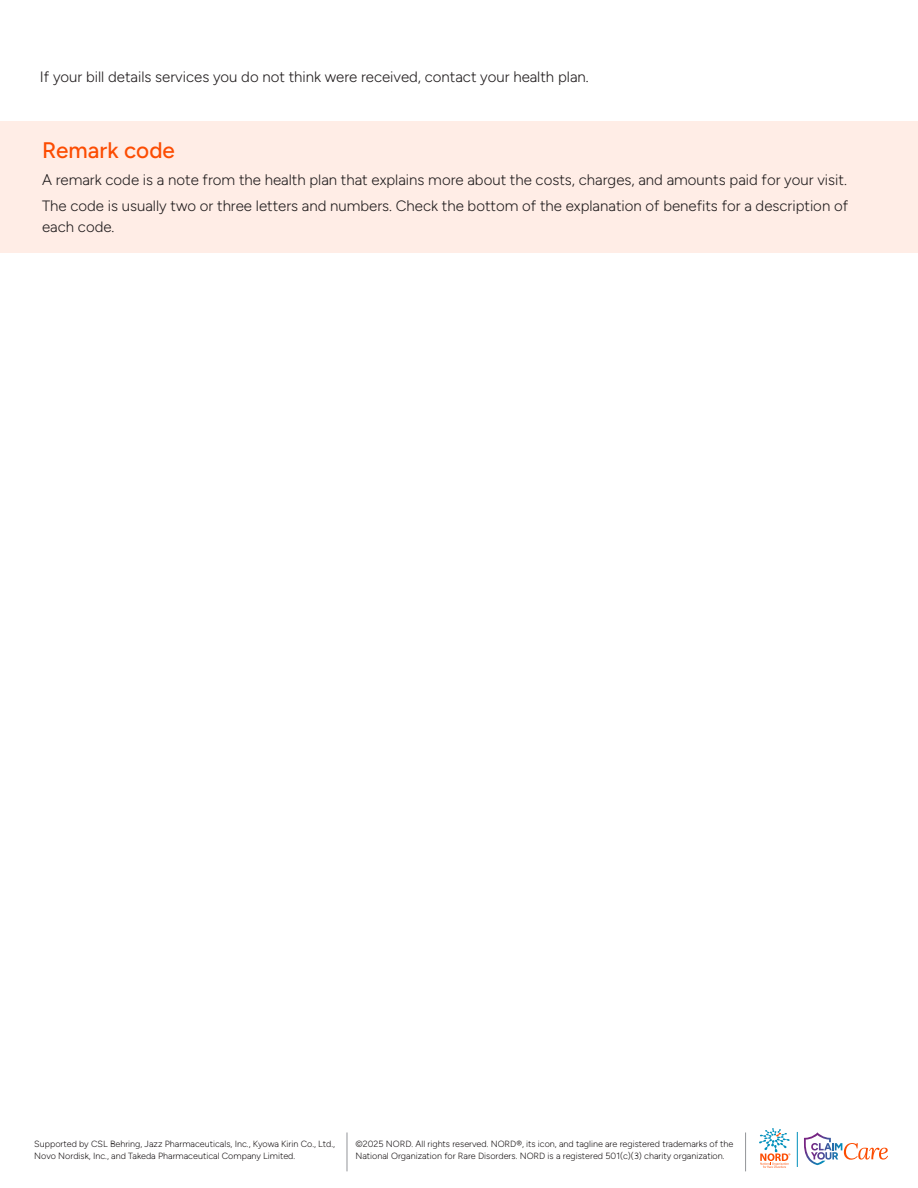
<style>
.page{position:relative;width:918px;height:1188px;background:#fff}
.page>*{position:absolute;margin:0;border:0;box-sizing:border-box;transform-origin:0 0}
.t1{font:500 22.5px "Figtree";color:#fc4c02}
.t2{font:300 15px/21px "Figtree";color:#231f20}
.t3{font:300 9px/12px "Figtree";color:#231f20}
</style>
<div class="page">
<div style="left:0;top:122px;width:918px;height:131px;background:#ffede6"></div>
<svg style="left:759px;top:1128px;width:31px;height:40px"></svg>
<hr style="left:797px;top:1132px;width:1px;height:35px;background:#0090bc">
<svg style="left:804px;top:1132px;width:84px;height:33px"></svg>
<hr style="left:745px;top:1132px;width:1px;height:39px;background:#939598">
<hr style="left:347px;top:1132px;width:1px;height:39px;background:#939598">
<p class="t2" style="left:40px;top:66px;width:550px">If your bill details services you do not think were received, contact your health plan.</p>
<p class="t1" style="left:42px;top:137px;width:134px">Remark code</p>
<p class="t2" style="left:42px;top:169px;width:806px">A remark code is a note from the health plan that explains more about the costs, charges, and amounts paid for your visit.</p>
<p class="t2" style="left:42px;top:195px;width:808px">The code is usually two or three letters and numbers. Check the bottom of the explanation of benefits for a description of each code.</p>
<p class="t3" style="left:34px;top:1138px;width:302px">Supported by CSL Behring, Jazz Pharmaceuticals, Inc., Kyowa Kirin Co., Ltd.,<br>Novo Nordisk, Inc., and Takeda Pharmaceutical Company Limited.</p>
<p class="t3" style="left:356px;top:1138px;width:379px">©2025 NORD. All rights reserved. NORD®, its icon, and tagline are registered trademarks of the<br>National Organization for Rare Disorders. NORD is a registered 501(c)(3) charity organization.</p>
</div>
